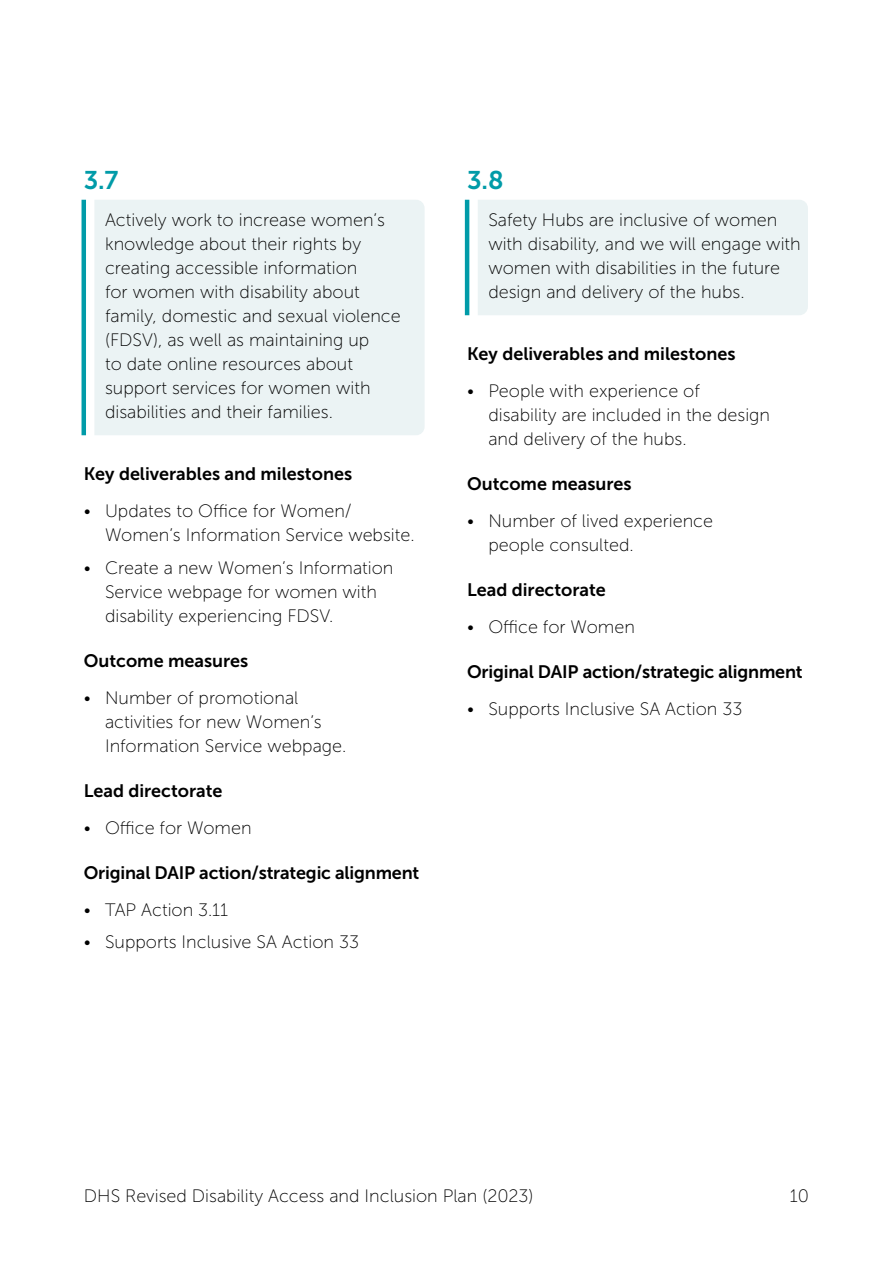
<style>
.page{position:relative;width:893px;height:1263px;background:#fff}
.page>*{position:absolute;margin:0;border:0;box-sizing:border-box;transform-origin:0 0}
.t1{font:25.5px "Museo Sans 700";color:#009ba8}
.t2{font:18px/24px "Museo Sans 100";color:#000}
.t3{font:18px "Museo Sans 700";color:#000}
</style>
<div class="page">
<div style="left:94px;top:200px;width:331px;height:235px;background:#ebf3f4"></div>
<hr style="left:82px;top:200px;width:4px;height:235px;background:#009ba8">
<div style="left:478px;top:200px;width:330px;height:115px;background:#ebf3f4"></div>
<hr style="left:465px;top:200px;width:4px;height:115px;background:#009ba8">
<p class="t1" style="left:84px;top:166px;width:36px">3.7</p>
<p class="t2" style="left:105px;top:208px;width:297px">Actively work to increase women’s knowledge about their rights by creating accessible information<br>for women with disability about family, domestic and sexual violence (FDSV), as well as maintaining up<br>to date online resources about support services for women with disabilities and their families.</p>
<p class="t3" style="left:84px;top:464px;width:270px">Key deliverables and milestones</p>
<p class="t2" style="left:105px;top:499px;width:311px;text-indent:-21px">• Updates to Office for Women/<br>Women’s Information Service website.</p>
<p class="t2" style="left:105px;top:556px;width:290px;text-indent:-21px">• Create a new Women’s Information<br>Service webpage for women with disability experiencing FDSV.</p>
<p class="t3" style="left:84px;top:651px;width:166px">Outcome measures</p>
<p class="t2" style="left:105px;top:686px;width:243px;text-indent:-21px">• Number of promotional activities for new Women’s<br>Information Service webpage.</p>
<p class="t3" style="left:84px;top:781px;width:140px">Lead directorate</p>
<p class="t2" style="left:84px;top:816px;width:169px">• Office for Women</p>
<p class="t3" style="left:84px;top:863px;width:337px">Original DAIP action/strategic alignment</p>
<p class="t2" style="left:84px;top:898px;width:146px">• TAP Action 3.11</p>
<p class="t2" style="left:84px;top:930px;width:277px">• Supports Inclusive SA Action 33</p>
<p class="t1" style="left:467px;top:166px;width:38px">3.8</p>
<p class="t2" style="left:488px;top:208px;width:314px">Safety Hubs are inclusive of women with disability, and we will engage with women with disabilities in the future design and delivery of the hubs.</p>
<p class="t3" style="left:467px;top:344px;width:270px">Key deliverables and milestones</p>
<p class="t2" style="left:488px;top:379px;width:283px;text-indent:-21px">• People with experience of disability are included in the design and delivery of the hubs.</p>
<p class="t3" style="left:467px;top:474px;width:166px">Outcome measures</p>
<p class="t2" style="left:488px;top:509px;width:226px;text-indent:-21px">• Number of lived experience people consulted.</p>
<p class="t3" style="left:467px;top:580px;width:140px">Lead directorate</p>
<p class="t2" style="left:467px;top:615px;width:169px">• Office for Women</p>
<p class="t3" style="left:467px;top:662px;width:337px">Original DAIP action/strategic alignment</p>
<p class="t2" style="left:467px;top:697px;width:277px">• Supports Inclusive SA Action 33</p>
<p class="t2" style="left:84px;top:1184px;width:451px">DHS Revised Disability Access and Inclusion Plan (2023)</p>
<p class="t2" style="left:790px;top:1184px;width:21px">10</p>
</div>
